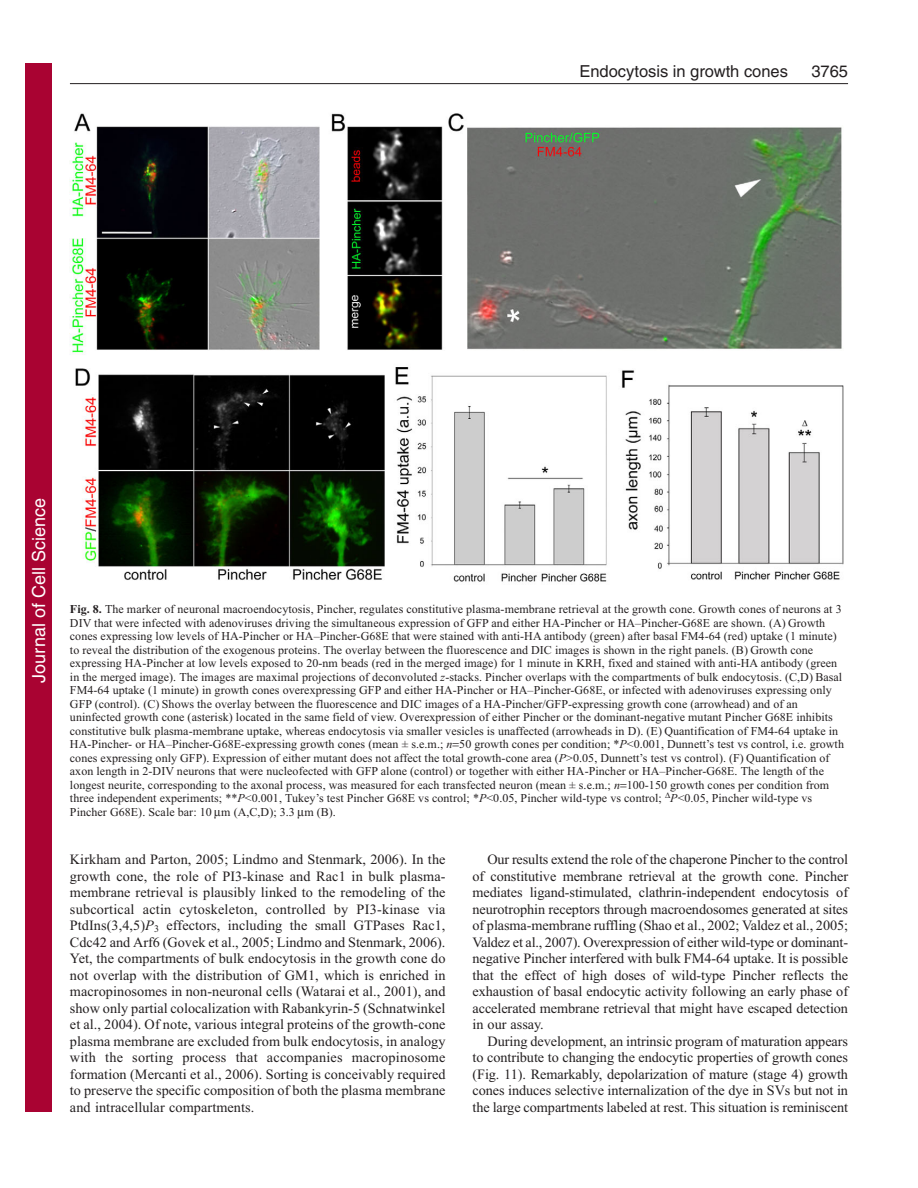
<style>
.page{position:relative;width:918px;height:1188px;background:#fff}
.page>*{position:absolute;margin:0;border:0;box-sizing:border-box;transform-origin:0 0}
.t1{font:18px "Helvetica";color:#fff}
.t2{font:16.5px "Helvetica";color:#231f20}
.t3{font:14.25px/16.5px "Times New Roman";letter-spacing:-.005em;color:#231f20;text-align:justify}
.t4{font:12px/13.5px "Times New Roman";letter-spacing:.005em;color:#231f20}
.s1{font-weight:700}
.s2{font-style:italic}
</style>
<div class="page">
<hr style="left:70px;top:83px;width:778px;height:1px;background:#231f20">
<img style="left:70px;top:113px;width:774px;height:469px">
<div style="left:26px;top:64px;width:26px;height:1048px;background:#a90332"></div>
<h2 class="t2" style="left:579px;top:65px;width:210px">Endocytosis in growth cones</h2>
<h2 class="t2" style="left:811px;top:65px;width:38px">3765</h2>
<h1 class="t1" style="left:28px;top:683px;width:186px;rotate:-90deg">Journal of Cell Science</h1>
<p class="t4" style="left:70px;top:604px;width:776px"><span class="s1">Fig. 8.</span> The marker of neuronal macroendocytosis, Pincher, regulates constitutive plasma-membrane retrieval at the growth cone. Growth cones of neurons at 3<br>DIV that were infected with adenoviruses driving the simultaneous expression of GFP and either HA-Pincher or HA–Pincher-G68E are shown. (A) Growth cones expressing low levels of HA-Pincher or HA–Pincher-G68E that were stained with anti-HA antibody (green) after basal FM4-64 (red) uptake (1 minute) to reveal the distribution of the exogenous proteins. The overlay between the fluorescence and DIC images is shown in the right panels. (B) Growth cone expressing HA-Pincher at low levels exposed to 20-nm beads (red in the merged image) for 1 minute in KRH, fixed and stained with anti-HA antibody (green in the merged image). The images are maximal projections of deconvoluted <span class="s2">z</span>-stacks. Pincher overlaps with the compartments of bulk endocytosis. (C,D) Basal FM4-64 uptake (1 minute) in growth cones overexpressing GFP and either HA-Pincher or HA–Pincher-G68E, or infected with adenoviruses expressing only GFP (control). (C) Shows the overlay between the fluorescence and DIC images of a HA-Pincher/GFP-expressing growth cone (arrowhead) and of an uninfected growth cone (asterisk) located in the same field of view. Overexpression of either Pincher or the dominant-negative mutant Pincher G68E inhibits constitutive bulk plasma-membrane uptake, whereas endocytosis via smaller vesicles is unaffected (arrowheads in D). (E) Quantification of FM4-64 uptake in HA-Pincher- or HA–Pincher-G68E-expressing growth cones (mean ± s.e.m.; <span class="s2">n</span> 50 growth cones per condition; *<span class="s2">P</span>&lt;0.001, Dunnett’s test vs control, i.e. growth cones expressing only GFP). Expression of either mutant does not affect the total growth-cone area (<span class="s2">P</span>&gt;0.05, Dunnett’s test vs control). (F) Quantification of axon length in 2-DIV neurons that were nucleofected with GFP alone (control) or together with either HA-Pincher or HA–Pincher-G68E. The length of the longest neurite, corresponding to the axonal process, was measured for each transfected neuron (mean ± s.e.m.; <span class="s2">n</span> 100-150 growth cones per condition from three independent experiments; **<span class="s2">P</span>&lt;0.001, Tukey’s test Pincher G68E vs control; *<span class="s2">P</span>&lt;0.05, Pincher wild-type vs control; <span class="s2">P</span>&lt;0.05, Pincher wild-type vs Pincher G68E). Scale bar: 10 m (A,C,D); 3.3 m (B).</p>
<p class="t3" style="left:70px;top:852px;width:377px">Kirkham and Parton, 2005; Lindmo and Stenmark, 2006). In the growth cone, the role of PI3-kinase and Rac1 in bulk plasma&shy;membrane retrieval is plausibly linked to the remodeling of the subcortical actin cytoskeleton, controlled by PI3-kinase via PtdIns(3,4,5)<span class="s2">P</span><sub>3</sub> effectors, including the small GTPases Rac1, Cdc42 and Arf6 (Govek et al., 2005; Lindmo and Stenmark, 2006).<br>Yet, the compartments of bulk endocytosis in the growth cone do not overlap with the distribution of GM1, which is enriched in macropinosomes in non-neuronal cells (Watarai et al., 2001), and show only partial colocalization with Rabankyrin-5 (Schnatwinkel et al., 2004). Of note, various integral proteins of the growth-cone plasma membrane are excluded from bulk endocytosis, in analogy with the sorting process that accompanies macropinosome formation (Mercanti et al., 2006). Sorting is conceivably required to preserve the specific composition of both the plasma membrane and intracellular compartments.</p>
<p class="t3" style="left:472px;top:852px;width:377px;text-indent:15px">Our results extend the role of the chaperone Pincher to the control of constitutive membrane retrieval at the growth cone. Pincher mediates ligand-stimulated, clathrin-independent endocytosis of neurotrophin receptors through macroendosomes generated at sites of plasma-membrane ruffling (Shao et al., 2002; Valdez et al., 2005; Valdez et al., 2007). Overexpression of either wild-type or dominant&shy;negative Pincher interfered with bulk FM4-64 uptake. It is possible that the effect of high doses of wild-type Pincher reflects the exhaustion of basal endocytic activity following an early phase of accelerated membrane retrieval that might have escaped detection in our assay.</p>
<p class="t3" style="left:472px;top:1034px;width:377px;text-indent:15px">During development, an intrinsic program of maturation appears to contribute to changing the endocytic properties of growth cones (Fig. 11). Remarkably, depolarization of mature (stage 4) growth cones induces selective internalization of the dye in SVs but not in the large compartments labeled at rest. This situation is reminiscent</p>
</div>
